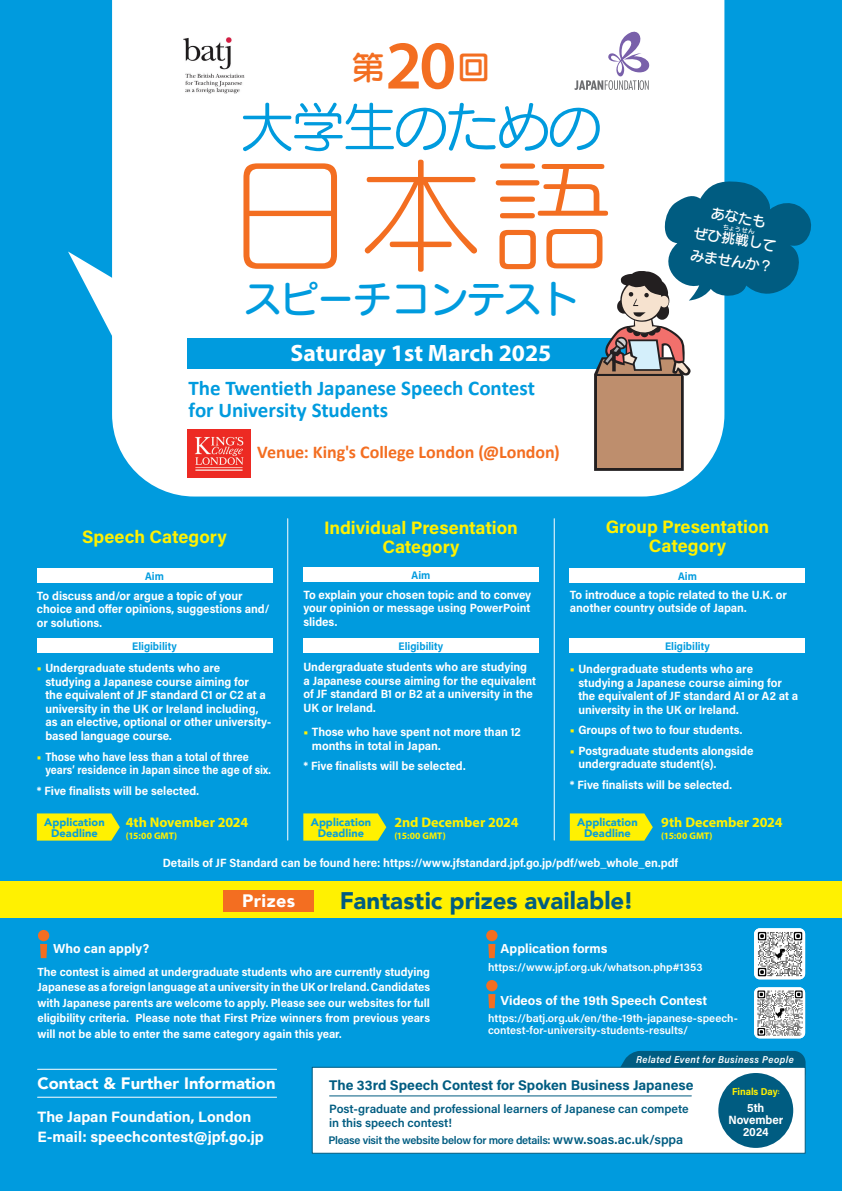
<style>
.page{position:relative;width:842px;height:1191px;background:#009bde}
.page>*{position:absolute;margin:0;border:0;box-sizing:border-box;transform-origin:0 0}
.t1{font:124.6px "Seurat CID L";color:#f36e21}
.t2{font:600 68.9px "Myriad Pro";color:#f36e21}
.S_Title{font:54px "Seurat CID M";letter-spacing:-.05em;color:#009bde}
.t3{font:37.9px "Seurat CID DB";letter-spacing:-.035em;color:#009bde}
.t4{font:33.3px "Seurat CID DB";color:#f36e21}
.t5{font:900 24px "Avenir";letter-spacing:.005em;color:#005c81}
.t6{font:700 23.7px "Myriad Pro";color:#fff}
.t7{font:700 21px "Calibri";letter-spacing:-.005em;color:#009bde}
.t8{font:700 18px/19px "Acumin Pro";color:#fff101;text-align:center}
.t9{font:700 18px "Calibri";letter-spacing:-.005em;color:#f36e21}
.S_Title-2{font:900 18px "Avenir";letter-spacing:.02em;color:#fff}
.t10{font:900 16.5px "Avenir";color:#fff}
.t11{font:700 15px/20px "Acumin Pro";color:#fff}
.t12{font:700 14px "Acumin Pro";color:#005c81}
.t13{font:700 14px "Myriad Pro";color:#fff101}
.t14{font:14px "Seurat CID DB";color:#fff}
.t15{font:700 13px "Acumin Pro";color:#fff}
.body{font:700 12px/13.5px "Acumin Pro Semi Cond";letter-spacing:-.005em;color:#fff}
.t16{font:600 12px/14.4px "Acumin Pro";letter-spacing:-.005em;color:#005c81}
.body-2{font:700 12px/13.5px "Acumin Pro Semi Cond";letter-spacing:-.005em;color:#fff;scale:.94 1}
.t17{font:700 11.8px/15.5px "Acumin Pro Semi Cond";letter-spacing:-.005em;color:#fff;text-align:justify}
.t18{font:600 11px/12px "Acumin Pro";color:#fff}
.t19{font:600 11px "Acumin Pro";letter-spacing:-.025em;color:#005c81}
.t20{font:900 11px "Avenir";letter-spacing:.01em;color:#069edb}
.body-3{font:700 11px "Acumin Pro Semi Cond";color:#009bde}
.t21{font:italic 600 10px "Acumin Pro Semi Cond";letter-spacing:.04em;color:#fff}
.t22{font:700 10px "Acumin Pro Semi Cond";letter-spacing:-.005em;color:#fff101}
.t23{font:700 9.6px "Myriad Pro";letter-spacing:.005em;color:#fff101}
.t24{font:6px "Seurat CID DB";color:#fff}
.s1{color:#fff101}
.s2{font-size:13px}
.s3{font-size:7px}
</style>
<div class="page">
<div style="left:112px;top:0;width:612px;height:496px;background:#fff"></div>
<svg style="left:68px;top:251px;width:73px;height:101px"></svg>
<svg style="left:615px;top:1051px;width:190px;height:16px;background:#006087"></svg>
<div style="left:312px;top:1067px;width:493px;height:86px;background:#fff;border:1px solid #005c81"></div>
<div style="left:187px;top:338px;width:468px;height:30px;background:#009bde"></div>
<img style="left:184px;top:37px;width:61px;height:56px">
<hr style="left:330px;top:1095px;width:361px;height:1px;background:#005c81">
<div style="left:718px;top:1073px;width:75px;height:74px;background:#005c81;border-radius:50%"></div>
<svg style="left:488px;top:944px;width:7px;height:14px"></svg>
<div style="left:486px;top:930px;width:11px;height:11px;background:#f36e21;border-radius:50%"></div>
<svg style="left:488px;top:994px;width:7px;height:14px"></svg>
<div style="left:486px;top:980px;width:11px;height:11px;background:#f36e21;border-radius:50%"></div>
<svg style="left:40px;top:944px;width:7px;height:14px"></svg>
<div style="left:38px;top:930px;width:11px;height:11px;background:#f36e21;border-radius:50%"></div>
<hr style="left:287px;top:518px;width:1px;height:322px;background:#fff">
<hr style="left:554px;top:518px;width:1px;height:322px;background:#fff">
<hr style="left:38px;top:1096px;width:239px;height:1px;background:#fff">
<hr style="left:38px;top:1068px;width:239px;height:1px;background:#fff">
<svg style="left:575px;top:27px;width:75px;height:63px;background:#e3e0ea"></svg>
<svg style="left:37px;top:813px;width:83px;height:27px;background:#edeb0f"></svg>
<svg style="left:303px;top:813px;width:83px;height:27px;background:#eeeb0f"></svg>
<svg style="left:570px;top:813px;width:83px;height:27px;background:#edeb10"></svg>
<img style="left:754px;top:928px;width:51px;height:51px">
<img style="left:754px;top:987px;width:51px;height:51px">
<img style="left:187px;top:429px;width:63px;height:48px">
<div style="left:0;top:881px;width:842px;height:37px;background:#fff101"></div>
<div style="left:223px;top:889px;width:91px;height:22px;background:#f36e21"></div>
<div style="left:37px;top:568px;width:235px;height:14px;background:#fff"></div>
<div style="left:303px;top:567px;width:236px;height:14px;background:#fff"></div>
<div style="left:570px;top:568px;width:235px;height:14px;background:#fff"></div>
<div style="left:37px;top:638px;width:235px;height:15px;background:#fff"></div>
<div style="left:303px;top:638px;width:236px;height:15px;background:#fff"></div>
<div style="left:570px;top:638px;width:235px;height:15px;background:#fff"></div>
<svg style="left:594px;top:179px;width:217px;height:292px"></svg>
<p class="t2" style="left:385px;top:22px;width:72px">20</p>
<p class="t4" style="left:352px;top:46px;width:35px">第</p>
<p class="t4" style="left:457px;top:46px;width:35px">回</p>
<p class="S_Title" style="left:240px;top:92px;width:363px">大学生のための</p>
<p class="t1" style="left:228px;top:138px;width:388px">日本語</p>
<p class="t3" style="left:244px;top:273px;width:336px">スピーチコンテスト</p>
<p class="t6" style="left:290px;top:338px;width:262px">Saturday 1st March 2025</p>
<p class="t7" style="left:189px;top:373px;width:348px">The Twentieth Japanese Speech Contest</p>
<p class="t7" style="left:189px;top:395px;width:201px">for University Students</p>
<p class="t9" style="left:257px;top:440px;width:304px">Venue: King's College London (@London)</p>
<p class="t14" style="left:713px;top:204px;width:57px;rotate:9deg">あなたも</p>
<p class="t14" style="left:695px;top:223px;width:85px;rotate:9deg">ぜひ挑戦して</p>
<p class="t24" style="left:724px;top:223px;width:33px;rotate:9deg">ちょうせん</p>
<p class="t14" style="left:692px;top:245px;width:85px;rotate:9deg">みませんか？</p>
<p class="t8" style="left:82px;top:526px;width:146px">Speech Category</p>
<p class="t8" style="left:324px;top:517px;width:195px">Individual Presentation</p>
<p class="t8" style="left:382px;top:536px;width:79px">Category</p>
<p class="t8" style="left:606px;top:516px;width:165px">Group Presentation<br>Category</p>
<p class="body-3" style="left:145px;top:568px;width:20px">Aim</p>
<p class="body-3" style="left:412px;top:567px;width:20px">Aim</p>
<p class="body-3" style="left:678px;top:568px;width:20px">Aim</p>
<p class="body" style="left:303px;top:587px;width:229px;text-align:justify">To explain your chosen topic and to convey your opinion or message using PowerPoint slides.</p>
<p class="body" style="left:303px;top:659px;width:234px">Undergraduate students who are studying a Japanese course aiming for the equivalent of JF standard B1 or B2 at a university in the UK or Ireland.</p>
<p class="body" style="left:312px;top:725px;width:210px;text-indent:-9px"><span class="s1">■</span> Those who have spent not more than 12 months in total in Japan.</p>
<p class="body" style="left:303px;top:759px;width:164px">* Five finalists will be selected.</p>
<p class="body" style="left:570px;top:587px;width:219px">To introduce a topic related to the U.K. or another country outside of Japan.</p>
<p class="body" style="left:37px;top:588px;width:234px">To discuss and/or argue a topic of your choice and offer opinions, suggestions and/ or solutions.</p>
<p class="body" style="left:45px;top:661px;width:227px;text-indent:-9px"><span class="s1">■</span> Undergraduate students who are<br>studying a Japanese course aiming for<br>the equivalent of JF standard C1 or C2 at a university in the UK or Ireland including, as an elective, optional or other university&shy;based language course.</p>
<p class="body-2" style="left:45px;top:749px;width:241px;text-indent:-9px"><span class="s1">■</span> Those who have less than a total of three years’ residence in Japan since the age of six.</p>
<p class="body" style="left:37px;top:783px;width:164px">* Five finalists will be selected.</p>
<p class="body-3" style="left:132px;top:638px;width:46px">Eligibility</p>
<p class="body-3" style="left:399px;top:638px;width:46px">Eligibility</p>
<p class="body-3" style="left:665px;top:638px;width:46px">Eligibility</p>
<p class="body" style="left:578px;top:661px;width:222px;text-indent:-9px"><span class="s1">■</span> Undergraduate students who are studying a Japanese course aiming for the equivalent of JF standard A1 or A2 at a university in the UK or Ireland.</p>
<p class="body" style="left:570px;top:722px;width:174px"><span class="s1">■</span> Groups of two to four students.</p>
<p class="body" style="left:578px;top:743px;width:177px;text-indent:-9px"><span class="s1">■</span> Postgraduate students alongside undergraduate student(s).</p>
<p class="body" style="left:570px;top:777px;width:164px">* Five finalists will be selected.</p>
<p class="t20" style="left:44px;top:812px;width:62px">Application</p>
<p class="t20" style="left:51px;top:823px;width:48px">Deadline</p>
<p class="t13" style="left:126px;top:812px;width:124px">4th November 2024</p>
<p class="t23" style="left:126px;top:829px;width:53px">(15:00 GMT)</p>
<p class="t20" style="left:311px;top:812px;width:62px">Application</p>
<p class="t20" style="left:318px;top:823px;width:48px">Deadline</p>
<p class="t13" style="left:394px;top:812px;width:126px">2nd December 2024</p>
<p class="t23" style="left:394px;top:829px;width:53px">(15:00 GMT)</p>
<p class="t20" style="left:577px;top:812px;width:62px">Application</p>
<p class="t20" style="left:584px;top:823px;width:48px">Deadline</p>
<p class="t13" style="left:661px;top:812px;width:123px">9th December 2024</p>
<p class="t23" style="left:661px;top:829px;width:53px">(15:00 GMT)</p>
<p class="body" style="left:163px;top:855px;width:517px">Details of JF Standard can be found here: https://www.jfstandard.jpf.go.jp/pdf/web_whole_en.pdf</p>
<p class="S_Title-2" style="left:242px;top:885px;width:55px">Prizes</p>
<p class="t5" style="left:340px;top:880px;width:295px">Fantastic prizes available!</p>
<p class="t15" style="left:53px;top:938px;width:98px">Who can apply?</p>
<p class="t17" style="left:38px;top:963px;width:394px">The contest is aimed at undergraduate students who are currently studying Japanese as a foreign language at a university in the UK or Ireland. Candidates with Japanese parents are welcome to apply. Please see our websites for full eligibility criteria. Please note that First Prize winners from previous years will not be able to enter the same category again this year.</p>
<p class="t15" style="left:501px;top:938px;width:108px">Application forms</p>
<p class="t18" style="left:488px;top:961px;width:216px">https://www.jpf.org.uk/whatson.php#1353</p>
<p class="t15" style="left:501px;top:991px;width:208px">Videos of the 19th Speech Contest</p>
<p class="t18" style="left:488px;top:1011px;width:251px">https://batj.org.uk/en/the-19th-japanese-speech&shy;contest-for-university-students-results/</p>
<p class="t21" style="left:636px;top:1052px;width:159px">Related Event for Business People</p>
<p class="t10" style="left:38px;top:1069px;width:239px">Contact &amp; Further Information</p>
<p class="t11" style="left:38px;top:1106px;width:228px">The Japan Foundation, London<br>E-mail: speechcontest@jpf.go.jp</p>
<p class="t12" style="left:329px;top:1075px;width:366px">The 33rd Speech Contest for Spoken Business Japanese</p>
<p class="t16" style="left:329px;top:1100px;width:361px">Post-graduate and professional learners of Japanese can compete in this speech contest!</p>
<p class="t19" style="left:328px;top:1132px;width:356px">Please visit the website below for more details: <span class="s2">www.soas.ac.uk/sppa</span></p>
<p class="t22" style="left:732px;top:1084px;width:49px">Finals Day<span class="s3">:</span></p>
<p class="body" style="left:728px;top:1100px;width:56px;line-height:12px;text-align:center">5th<br>November<br>2024</p>
</div>
